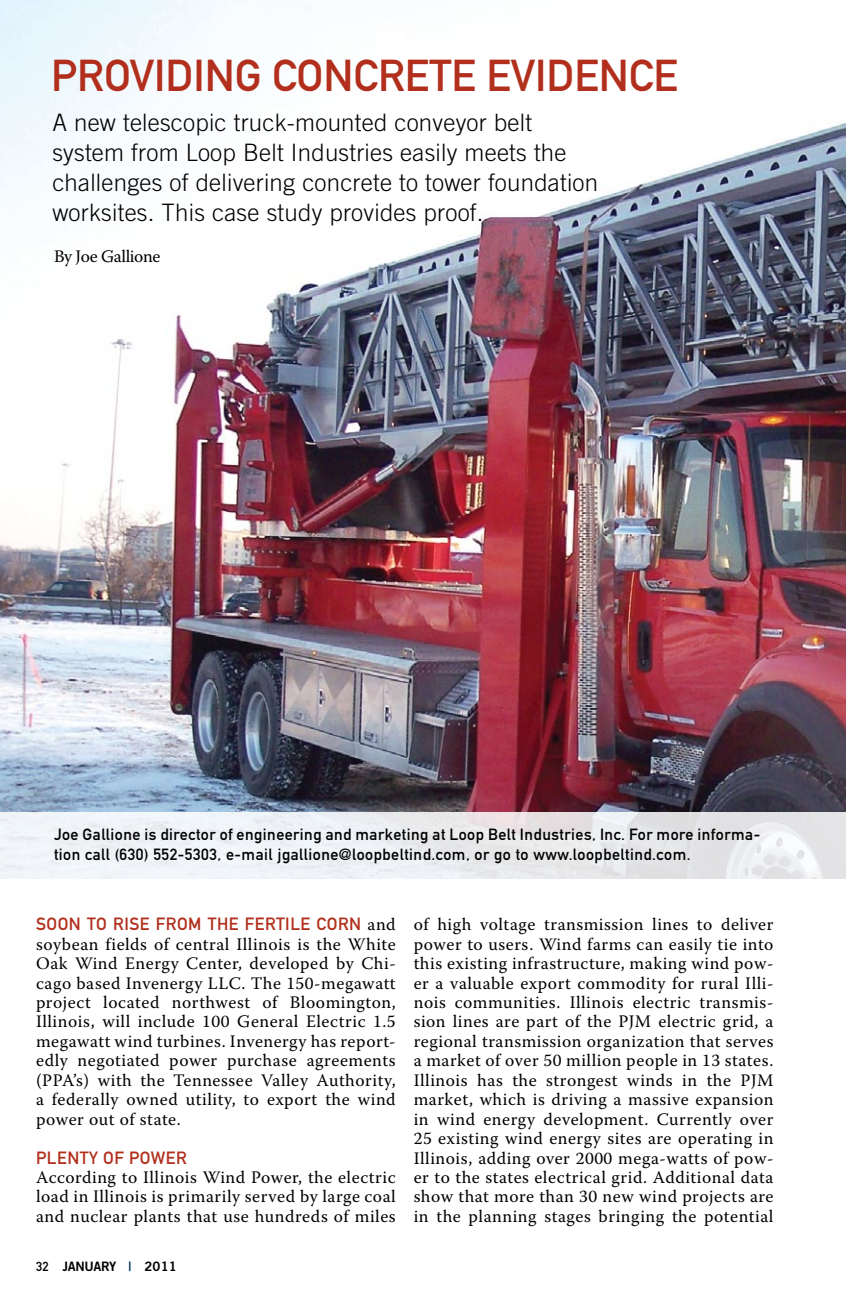
<style>
.page{position:relative;width:846px;height:1296px;background:#fff}
.page>*{position:absolute;margin:0;border:0;box-sizing:border-box;transform-origin:0 0}
.t1{font:44px "DIN Mittelschrift Alternate";color:#b12f1c}
.t2{font:300 24px/30px "Trade Gothic";letter-spacing:.01em;color:#000}
.t3{font:17.6px/19.4px "Warnock Pro";letter-spacing:.03em;color:#000;text-align:justify}
.t4{font:17.6px "DIN Mittelschrift Alternate";letter-spacing:.03em;color:#b12f1c}
.t5{font:17.6px "Warnock Pro";letter-spacing:-.02em;color:#000}
.t6{font:16px/20px "DIN Mittelschrift Alternate";letter-spacing:.03em;color:#000}
.t7{font:13px "Trade Gothic Bold Two";letter-spacing:-.03em;color:#000}
.s1{font-family:"Warnock Pro";color:#000}
.s2{font-family:"DIN Mittelschrift Alternate"}
.s3{color:#00355b}
</style>
<div class="page">
<img style="left:0;top:0;width:846px;height:813px">
<svg style="left:0;top:813px;width:846px;height:66px;fill:#eceef2"></svg>
<h1 class="t1" style="left:51px;top:49px;width:628px">Providing Concrete Evidence</h1>
<h2 class="t2" style="left:52px;top:107px;width:547px">A new telescopic truck-mounted conveyor belt system from Loop Belt Industries easily meets the challenges of delivering concrete to tower foundation worksites. This case study provides proof.</h2>
<p class="t5" style="left:54px;top:246px;width:108px">By Joe Gallione</p>
<p class="t6" style="left:54px;top:825px;width:708px">Joe Gallione is director of engineering and marketing at Loop Belt Industries, Inc. For more informa&shy;tion call (630) 552-5303, e-mail jgallione@loopbeltind.com, or go to www.loopbeltind.com.</p>
<p class="t4" style="left:36px;top:914px;width:361px">Soon to rise from the fertile corn <span class="s1">and</span></p>
<p class="t3" style="left:36px;top:934px;width:361px">soybean fields of central Illinois is the White Oak Wind Energy Center, developed by Chi&shy;cago based Invenergy LLC. The 150-megawatt project located northwest of Bloomington, Illinois, will include 100 General Electric 1.5 megawatt wind turbines. Invenergy has report&shy;edly negotiated power purchase agreements (PPA’s) with the Tennessee Valley Authority, a federally owned utility, to export the wind power out of state.</p>
<p class="t4" style="left:36px;top:1147px;width:152px">Plenty of Power</p>
<p class="t3" style="left:36px;top:1167px;width:361px">According to Illinois Wind Power, the electric load in Illinois is primarily served by large coal and nuclear plants that use hundreds of miles</p>
<p class="t7" style="left:36px;top:1258px;width:142px"><span class="s2">32</span> JANUARY <span class="s3">|</span> 2011</p>
<p class="t3" style="left:414px;top:915px;width:361px">of high voltage transmission lines to deliver power to users. Wind farms can easily tie into this existing infrastructure, making wind pow&shy;er a valuable export commodity for rural Illi&shy;nois communities. Illinois electric transmis&shy;sion lines are part of the PJM electric grid, a regional transmission organization that serves a market of over 50 million people in 13 states.<br>Illinois has the strongest winds in the PJM market, which is driving a massive expansion in wind energy development. Currently over 25 existing wind energy sites are operating in Illinois, adding over 2000 mega-watts of pow&shy;er to the states electrical grid. Additional data show that more than 30 new wind projects are in the planning stages bringing the potential</p>
</div>
